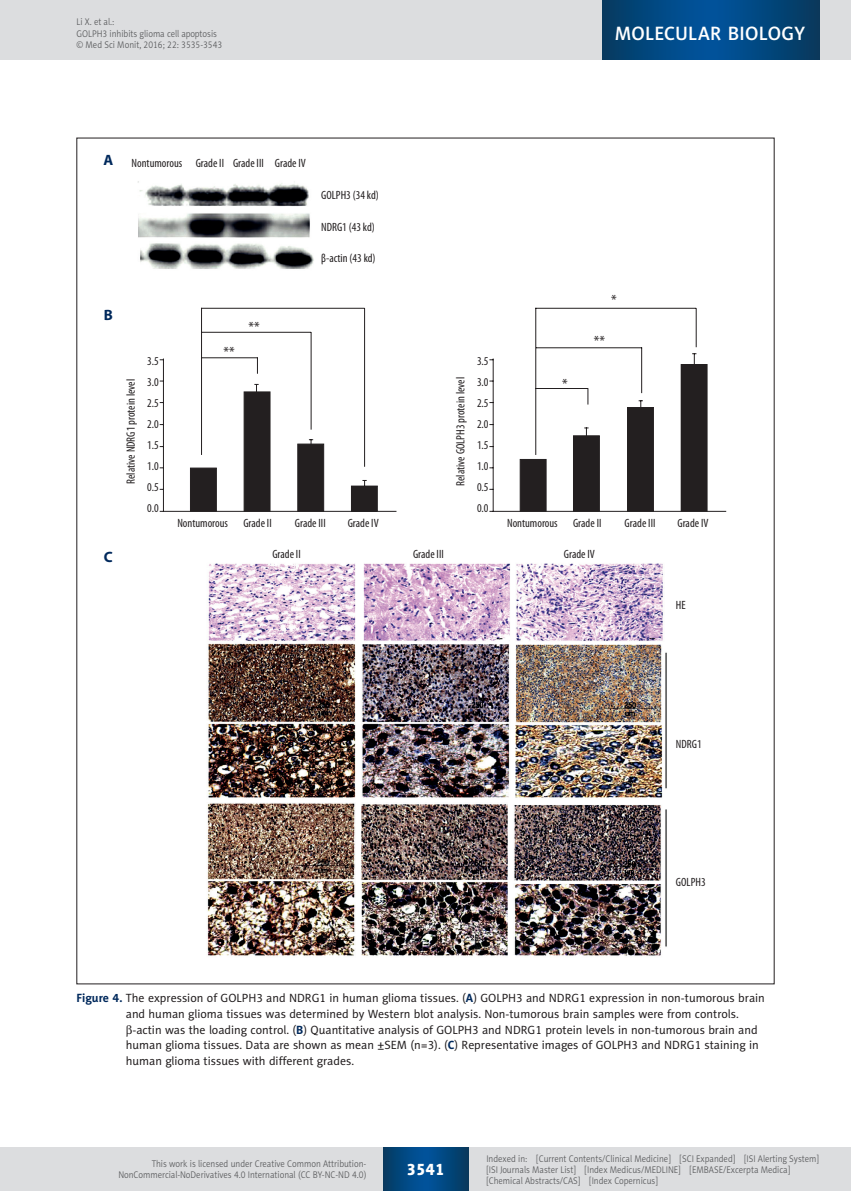
<style>
.page{position:relative;width:851px;height:1191px;background:#fff}
.page>*{position:absolute;margin:0;border:0;box-sizing:border-box;transform-origin:0 0}
.t1{font:19.5px "Naomi Sans EFN Medium";letter-spacing:.015em;color:#fff}
.t2{font:16.5px "Naomi Sans EFN Heavy";color:#fff}
.t3{font:condensed 15px "Myriad Pro";color:#231f20}
.t4{font:700 15px "Myriad Pro";color:#00295c}
.MSM_Rycina_tytul{font:12px/15.8px "Naomi Sans EFN";color:#231f20}
.t5{font:condensed 12px/21px "Myriad Pro";color:#231f20;text-align:justify}
.t6{font:9.75px/11.2px "Naomi Sans EFN Light";color:#57585a;scale:.9 1}
.s1{font-weight:700;color:#00295c}
.s2{font-family:"Standard Sym L"}
</style>
<div class="page">
<img style="left:138px;top:181px;width:176px;height:88px">
<img style="left:207px;top:563px;width:460px;height:393px">
<hr style="left:160px;top:511px;width:236px;height:1px;background:#231f20">
<hr style="left:163px;top:358px;width:1px;height:154px;background:#231f20">
<hr style="left:201px;top:308px;width:163px;height:1px;background:#231f20">
<hr style="left:364px;top:308px;width:1px;height:159px;background:#231f20">
<hr style="left:201px;top:308px;width:1px;height:147px;background:#231f20">
<hr style="left:202px;top:332px;width:109px;height:1px;background:#231f20">
<hr style="left:311px;top:332px;width:1px;height:97px;background:#231f20">
<hr style="left:201px;top:357px;width:56px;height:1px;background:#231f20">
<svg style="left:257px;top:357px;width:1px;height:17px"></svg>
<div style="left:190px;top:468px;width:27px;height:43px;background:#231f20;border:1px solid #231f20"></div>
<div style="left:244px;top:391px;width:26px;height:120px;background:#231f20"></div>
<svg style="left:253px;top:383px;width:125px;height:129px"></svg>
<hr style="left:489px;top:511px;width:237px;height:1px;background:#231f20">
<hr style="left:492px;top:358px;width:1px;height:154px;background:#231f20">
<hr style="left:535px;top:308px;width:161px;height:1px;background:#231f20">
<hr style="left:695px;top:308px;width:1px;height:39px;background:#231f20">
<hr style="left:535px;top:308px;width:1px;height:147px;background:#231f20">
<hr style="left:536px;top:347px;width:106px;height:1px;background:#231f20">
<hr style="left:641px;top:347px;width:1px;height:46px;background:#231f20">
<hr style="left:535px;top:388px;width:53px;height:1px;background:#231f20">
<div style="left:519px;top:459px;width:27px;height:52px;background:#231f20;border:1px solid #231f20"></div>
<div style="left:573px;top:435px;width:26px;height:76px;background:#231f20"></div>
<svg style="left:583px;top:353px;width:124px;height:159px"></svg>
<div style="left:0;top:1148px;width:850px;height:43px;background:#dcdddf"></div>
<svg style="left:383px;top:1147px;width:85px;height:43px;background:#02477e"></svg>
<div style="left:0;top:0;width:850px;height:60px;background:#dcdddf"></div>
<svg style="left:602px;top:0;width:217px;height:60px;background:#02477e"></svg>
<p class="t6" style="left:77px;top:16px;width:163px">Li X. et al.:<br>GOLPH3 inhibits glioma cell apoptosis © Med Sci Monit, 2016; 22: 3535-3543</p>
<h1 class="t1" style="left:614px;top:22px;width:192px">MOLECULAR BIOLOGY</h1>
<p class="t4" style="left:103px;top:151px;width:11px">A</p>
<p class="t5" style="left:132px;top:153px;width:52px">Nontumorous</p>
<p class="t5" style="left:196px;top:153px;width:30px">Grade II</p>
<p class="t5" style="left:233px;top:153px;width:32px">Grade III</p>
<p class="t5" style="left:275px;top:153px;width:33px">Grade IV</p>
<p class="t5" style="left:321px;top:185px;width:59px">GOLPH3 (34 kd)</p>
<p class="t5" style="left:321px;top:216px;width:55px">NDRG1 (43 kd)</p>
<p class="t5" style="left:321px;top:248px;width:56px">β-actin (43 kd)</p>
<p class="t4" style="left:104px;top:305px;width:11px">B</p>
<p class="t5" style="left:121px;top:484px;width:106px;rotate:-90deg">Relative NDRG1 protein level</p>
<p class="t5" style="left:147px;top:351px;width:13px">3.5<br>3.0<br>2.5<br>2.0<br>1.5<br>1.0<br>0.5<br>0.0</p>
<p class="t4" style="left:104px;top:547px;width:10px">C</p>
<p class="t3" style="left:223px;top:344px;width:13px">**</p>
<p class="t3" style="left:248px;top:319px;width:13px">**</p>
<p class="t5" style="left:177px;top:512px;width:52px">Nontumorous</p>
<p class="t5" style="left:243px;top:512px;width:30px">Grade II</p>
<p class="t5" style="left:295px;top:512px;width:32px">Grade III</p>
<p class="t5" style="left:272px;top:544px;width:30px">Grade II</p>
<p class="t5" style="left:347px;top:512px;width:33px">Grade IV</p>
<p class="t5" style="left:450px;top:486px;width:110px;rotate:-90deg">Relative GOLPH3 protein level</p>
<p class="t5" style="left:477px;top:351px;width:13px">3.5<br>3.0<br>2.5<br>2.0<br>1.5<br>1.0<br>0.5<br>0.0</p>
<p class="t5" style="left:413px;top:544px;width:32px">Grade III</p>
<p class="t3" style="left:611px;top:292px;width:7px">*</p>
<p class="t3" style="left:562px;top:376px;width:7px">*</p>
<p class="t3" style="left:593px;top:333px;width:13px">**</p>
<p class="t5" style="left:507px;top:512px;width:52px">Nontumorous</p>
<p class="t5" style="left:573px;top:512px;width:30px">Grade II</p>
<p class="t5" style="left:624px;top:512px;width:32px">Grade III</p>
<p class="t5" style="left:677px;top:512px;width:33px">Grade IV</p>
<p class="t5" style="left:563px;top:544px;width:33px">Grade IV</p>
<p class="t5" style="left:675px;top:594px;width:11px">HE</p>
<p class="t5" style="left:675px;top:733px;width:27px">NDRG1</p>
<p class="t5" style="left:675px;top:872px;width:31px">GOLPH3</p>
<p class="MSM_Rycina_tytul" style="left:126px;top:990px;width:640px;text-indent:-49px"><span class="s1">Figure 4.</span> The expression of GOLPH3 and NDRG1 in human glioma tissues. (<span class="s1">A</span>) GOLPH3 and NDRG1 expression in non-tumorous brain and human glioma tissues was determined by Western blot analysis. Non-tumorous brain samples were from controls. <span class="s2">b</span>-actin was the loading control. (<span class="s1">B</span>) Quantitative analysis of GOLPH3 and NDRG1 protein levels in non-tumorous brain and human glioma tissues. Data are shown as mean ±SEM (n=3). (<span class="s1">C</span>) Representative images of GOLPH3 and NDRG1 staining in human glioma tissues with different grades.</p>
<p class="t6" style="left:118px;top:1158px;width:277px;text-align:right">This work is licensed under Creative Common Attribution-<br>NonCommercial-NoDerivatives 4.0 International (CC BY-NC-ND 4.0)</p>
<h2 class="t2" style="left:406px;top:1159px;width:40px">3541</h2>
<p class="t6" style="left:486px;top:1152px;width:371px">Indexed in: [Current Contents/Clinical Medicine] [SCI Expanded] [ISI Alerting System] [ISI Journals Master List] [Index Medicus/MEDLINE] [EMBASE/Excerpta Medica] [Chemical Abstracts/CAS] [Index Copernicus]</p>
</div>
